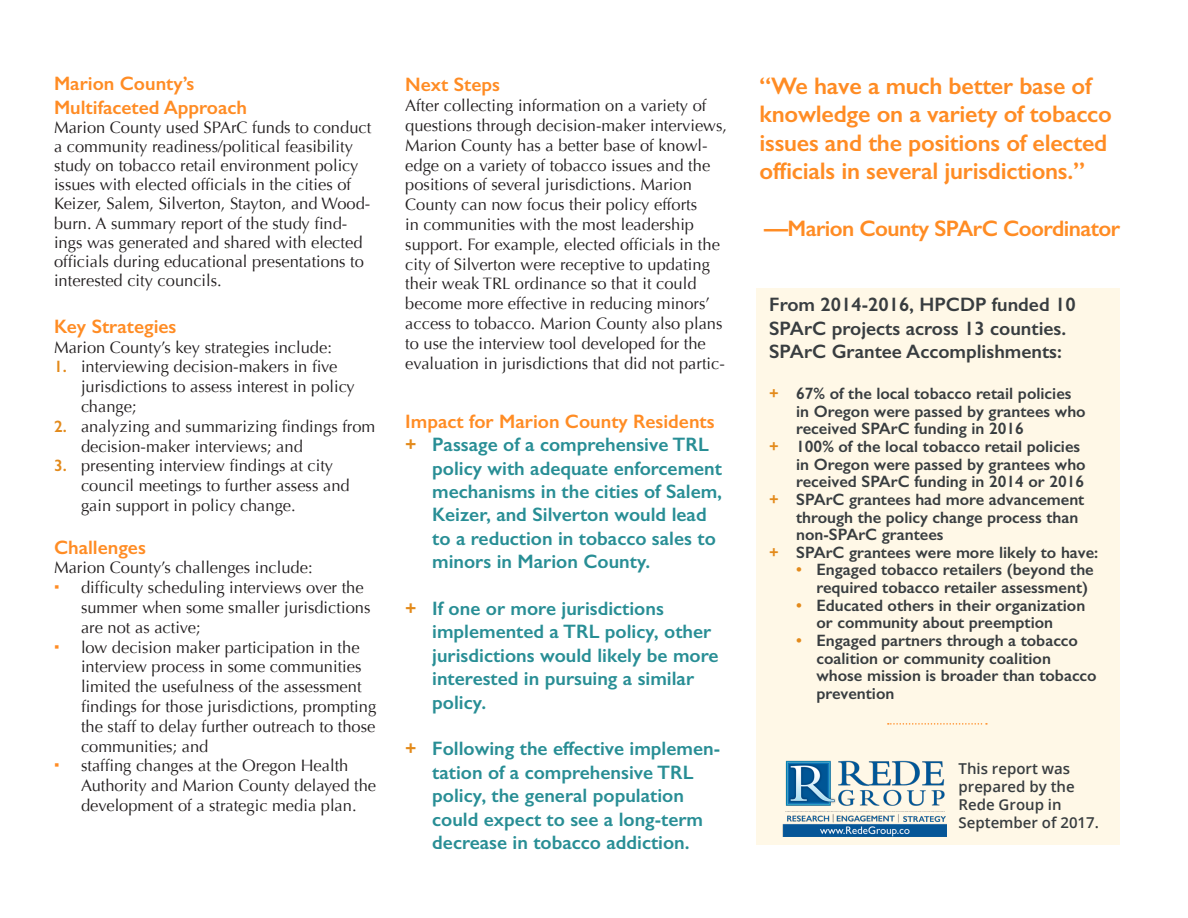
<style>
.page{position:relative;width:1188px;height:918px;background:#fff}
.page>*{position:absolute;margin:0;border:0;box-sizing:border-box;transform-origin:0 0}
.Subheaders{font:600 24px/28.5px "Gill Sans";letter-spacing:-.01em;color:#ff8c24}
.Subheaders-2{font:600 22.5px "Gill Sans";letter-spacing:-.025em;color:#ff8c24}
.t1{font:600 19.5px/23.4px "Gill Sans";color:#288e95}
.Subheaders-3{font:600 19.5px "Gill Sans";color:#ff8c24}
.Subheaders-4{font:600 19.5px/23.4px "Gill Sans";color:#383d40}
.bullets_real{font:600 19.5px "Gill Sans";color:#ff8c24}
.Body_Text{font:16.5px/19.8px "Optima";color:#231f20}
.t2{font:600 16.5px/17.7px "Gill Sans";color:#383d40}
.t3{font:900 16.5px "Arial";color:#ff8c24}
.legend_text{font:600 15px/18px "Open Sans";color:#383d40}
.s1{font-family:"Gill Sans";font-weight:600;color:#e38a1b}
.s2{color:#e38a1b}
.s3{font-size:24px}
</style>
<div class="page">
<div style="left:757px;top:289px;width:363px;height:556px;background:#fff8e7"></div>
<img style="left:782px;top:760px;width:165px;height:77px">
<svg style="left:888px;top:723px;width:99px;height:2px"></svg>
<p class="Subheaders-3" style="left:54px;top:72px;width:142px">Marion County’s</p>
<p class="Subheaders-3" style="left:54px;top:95px;width:195px">Multifaceted Approach</p>
<p class="Body_Text" style="left:54px;top:118px;width:319px;line-height:19.2px">Marion County used SPArC funds to conduct a community readiness/political feasibility study on tobacco retail environment policy issues with elected officials in the cities of Keizer, Salem, Silverton, Stayton, and Wood&shy;burn. A summary report of the study find&shy;ings was generated and shared with elected officials during educational presentations to interested city councils.</p>
<p class="Subheaders-3" style="left:54px;top:314px;width:124px">Key Strategies</p>
<p class="Body_Text" style="left:54px;top:337px;width:279px">Marion County’s key strategies include:</p>
<p class="Body_Text" style="left:81px;top:357px;width:275px;text-indent:-27px"><span class="s1">1.</span> interviewing decision-makers in five jurisdictions to assess interest in policy change;</p>
<p class="Body_Text" style="left:81px;top:417px;width:296px;text-indent:-27px"><span class="s1">2.</span> analyzing and summarizing findings from decision-maker interviews; and</p>
<p class="Body_Text" style="left:81px;top:456px;width:270px;text-indent:-27px"><span class="s1">3.</span> presenting interview findings at city council meetings to further assess and gain support in policy change.</p>
<p class="Subheaders-3" style="left:54px;top:536px;width:93px">Challenges</p>
<p class="Body_Text" style="left:54px;top:558px;width:260px">Marion County’s challenges include:</p>
<p class="t3" style="left:54px;top:578px;width:7px">∙</p>
<p class="Body_Text" style="left:81px;top:578px;width:291px">difficulty scheduling interviews over the summer when some smaller jurisdictions are not as active;</p>
<p class="t3" style="left:54px;top:637px;width:7px">∙</p>
<p class="Body_Text" style="left:81px;top:637px;width:297px">low decision maker participation in the interview process in some communities limited the usefulness of the assessment findings for those jurisdictions, prompting the staff to delay further outreach to those communities; and</p>
<p class="t3" style="left:54px;top:756px;width:7px">∙</p>
<p class="Body_Text" style="left:81px;top:756px;width:297px">staffing changes at the Oregon Health<br>Authority and Marion County delayed the development of a strategic media plan.</p>
<p class="bullets_real" style="left:405px;top:73px;width:96px">Next Steps</p>
<p class="Body_Text" style="left:405px;top:96px;width:323px">After collecting information on a variety of questions through decision-maker interviews, Marion County has a better base of knowl&shy;edge on a variety of tobacco issues and the positions of several jurisdictions. Marion County can now focus their policy efforts<br>in communities with the most leadership support. For example, elected officials in the city of Silverton were receptive to updating their weak TRL ordinance so that it could become more effective in reducing minors’ access to tobacco. Marion County also plans to use the interview tool developed for the evaluation in jurisdictions that did not partic-</p>
<p class="Subheaders-3" style="left:405px;top:409px;width:311px">Impact for Marion County Residents</p>
<p class="t1" style="left:432px;top:433px;width:291px;text-indent:-27px"><span class="s2">+</span> Passage of a comprehensive TRL policy with adequate enforcement mechanisms in the cities of Salem,<br>Keizer, and Silverton would lead to a reduction in tobacco sales to minors in Marion County.</p>
<p class="t1" style="left:432px;top:597px;width:288px;text-indent:-27px"><span class="s2">+</span> If one or more jurisdictions implemented a TRL policy, other jurisdictions would likely be more interested in pursuing a similar policy.</p>
<p class="t1" style="left:405px;top:737px;width:316px;text-align:center"><span class="s2">+</span> Following the effective implemen&shy;tation of a comprehensive TRL policy, the general population<br>could expect to see a long-term decrease in tobacco addiction.</p>
<p class="Subheaders" style="left:760px;top:71px;width:354px">“We have a much better base of knowledge on a variety of tobacco issues and the positions of elected officials in several jurisdictions.”</p>
<p class="Subheaders-2" style="left:764px;top:215px;width:358px"><span class="s3">—</span>Marion County SPArC Coordinator</p>
<p class="Subheaders-4" style="left:769px;top:293px;width:308px">From 2014-2016, HPCDP funded 10<br>SPArC projects across 13 counties.</p>
<p class="Subheaders-4" style="left:769px;top:340px;width:294px">SPArC Grantee Accomplishments:</p>
<p class="t2" style="left:796px;top:385px;width:291px;text-indent:-27px"><span class="s2">+</span> 67% of the local tobacco retail policies in Oregon were passed by grantees who received SPArC funding in 2016</p>
<p class="t2" style="left:796px;top:437px;width:291px;text-indent:-27px"><span class="s2">+</span> 100% of the local tobacco retail policies in Oregon were passed by grantees who received SPArC funding in 2014 or 2016</p>
<p class="t2" style="left:796px;top:490px;width:290px;text-indent:-27px"><span class="s2">+</span> SPArC grantees had more advancement through the policy change process than non-SPArC grantees</p>
<p class="t2" style="left:769px;top:543px;width:331px"><span class="s2">+</span> SPArC grantees were more likely to have:</p>
<p class="t2" style="left:816px;top:561px;width:279px;text-indent:-20px"><span class="s2">•</span> Engaged tobacco retailers (beyond the required tobacco retailer assessment)</p>
<p class="t2" style="left:816px;top:596px;width:270px;text-indent:-20px"><span class="s2">•</span> Educated others in their organization or community about preemption</p>
<p class="t2" style="left:816px;top:631px;width:282px;text-indent:-20px"><span class="s2">•</span> Engaged partners through a tobacco coalition or community coalition whose mission is broader than tobacco prevention</p>
<p class="legend_text" style="left:959px;top:759px;width:142px">This report was prepared by the<br>Rede Group in<br>September of 2017.</p>
</div>
